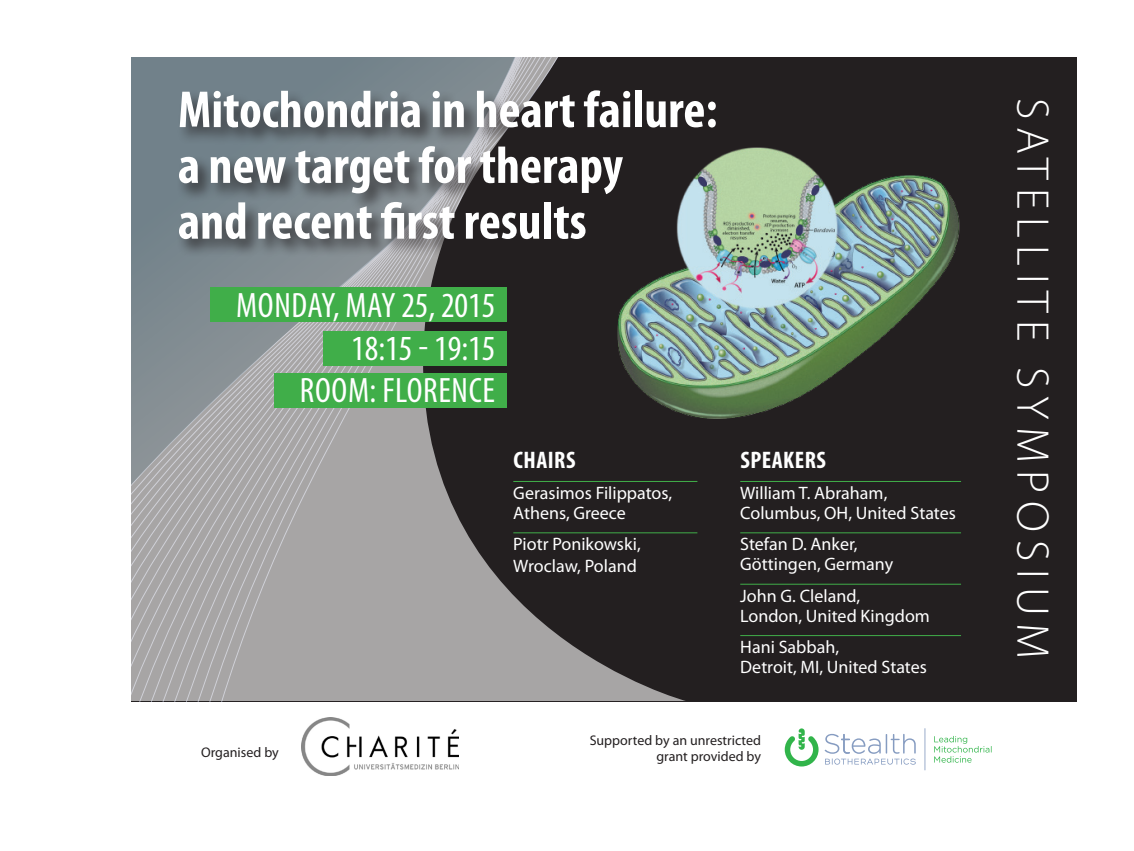
<style>
.page{position:relative;width:1134px;height:851px;background:#fff}
.page>*{position:absolute;margin:0;border:0;box-sizing:border-box;transform-origin:0 0}
.t1{font:700 condensed 52.4px/55.8px "Myriad Pro";color:#fff}
.t2{font:300 46px "Myriad Pro";letter-spacing:.17em;color:#fff}
.t3{font:condensed 35.4px "Myriad Pro";letter-spacing:.015em;color:#fff}
.t4{font:700 condensed 24px "Myriad Pro";letter-spacing:.02em;color:#fff}
.t5{font:18px/20px "Myriad Pro";color:#fff}
.t6{font:14px/16.8px "Myriad Pro";color:#231f20;text-align:right}
</style>
<div class="page">
<div style="left:58px;top:0;width:1076px;height:701px;background:#231f20"></div>
<svg style="left:130px;top:57px;width:556px;height:644px;fill:#a7a5a5"></svg>
<svg style="left:130px;top:57px;width:407px;height:506px"></svg>
<img style="left:605px;top:147px;width:355px;height:293px">
<div style="left:176px;top:89px;width:558px;height:168px;background:#231f20;opacity:.75"></div>
<hr style="left:513px;top:481px;width:184px;height:1px;background:#40ae49">
<hr style="left:513px;top:532px;width:184px;height:1px;background:#40ae49">
<hr style="left:740px;top:481px;width:221px;height:1px;background:#40ae49">
<hr style="left:740px;top:532px;width:221px;height:1px;background:#40ae49">
<hr style="left:740px;top:583px;width:221px;height:1px;background:#40ae49">
<hr style="left:740px;top:635px;width:221px;height:1px;background:#40ae49">
<div style="left:210px;top:287px;width:297px;height:35px;background:#40ae49"></div>
<div style="left:323px;top:331px;width:184px;height:34px;background:#40ae49"></div>
<div style="left:274px;top:373px;width:233px;height:35px;background:#40ae49"></div>
<img style="left:302px;top:717px;width:156px;height:58px">
<svg style="left:785px;top:728px;width:33px;height:38px"></svg>
<svg style="left:825px;top:733px;width:91px;height:31px"></svg>
<svg style="left:924px;top:728px;width:1px;height:42px"></svg>
<svg style="left:934px;top:736px;width:58px;height:26px"></svg>
<div style="left:0;top:0;width:130px;height:850px;background:#fff"></div>
<div style="left:1077px;top:0;width:57px;height:850px;background:#fff"></div>
<div style="left:71px;top:0;width:1063px;height:57px;background:#fff"></div>
<p class="t1" style="left:178px;top:81px;width:541px">Mitochondria in heart failure: a new target for therapy<br>and recent first results</p>
<p class="t3" style="left:236px;top:284px;width:261px">MONDAY, MAY 25, 2015</p>
<p class="t3" style="left:351px;top:326px;width:146px">18:15 - 19:15</p>
<p class="t3" style="left:300px;top:369px;width:197px">ROOM: FLORENCE</p>
<p class="t4" style="left:514px;top:444px;width:63px">CHAIRS</p>
<p class="t5" style="left:513px;top:482px;width:160px">Gerasimos Filippatos,<br>Athens, Greece</p>
<p class="t5" style="left:513px;top:533px;width:129px;line-height:21.6px">Piotr Ponikowski,<br>Wroclaw, Poland</p>
<p class="t4" style="left:740px;top:444px;width:87px">SPEAKERS</p>
<p class="t5" style="left:740px;top:482px;width:217px">William T. Abraham,<br>Columbus, OH, United States</p>
<p class="t5" style="left:740px;top:534px;width:154px">Stefan D. Anker,<br>Göttingen, Germany</p>
<p class="t5" style="left:740px;top:585px;width:191px">John G. Cleland,<br>London, United Kingdom</p>
<p class="t5" style="left:740px;top:636px;width:188px">Hani Sabbah,<br>Detroit, MI, United States</p>
<p class="t6" style="left:201px;top:743px;width:79px">Organised by</p>
<p class="t6" style="left:590px;top:731px;width:173px">Supported by an unrestricted grant provided by</p>
<p class="t2" style="left:1060px;top:98px;width:563px;rotate:90deg">SATELLITE SYMPOSIUM</p>
</div>
